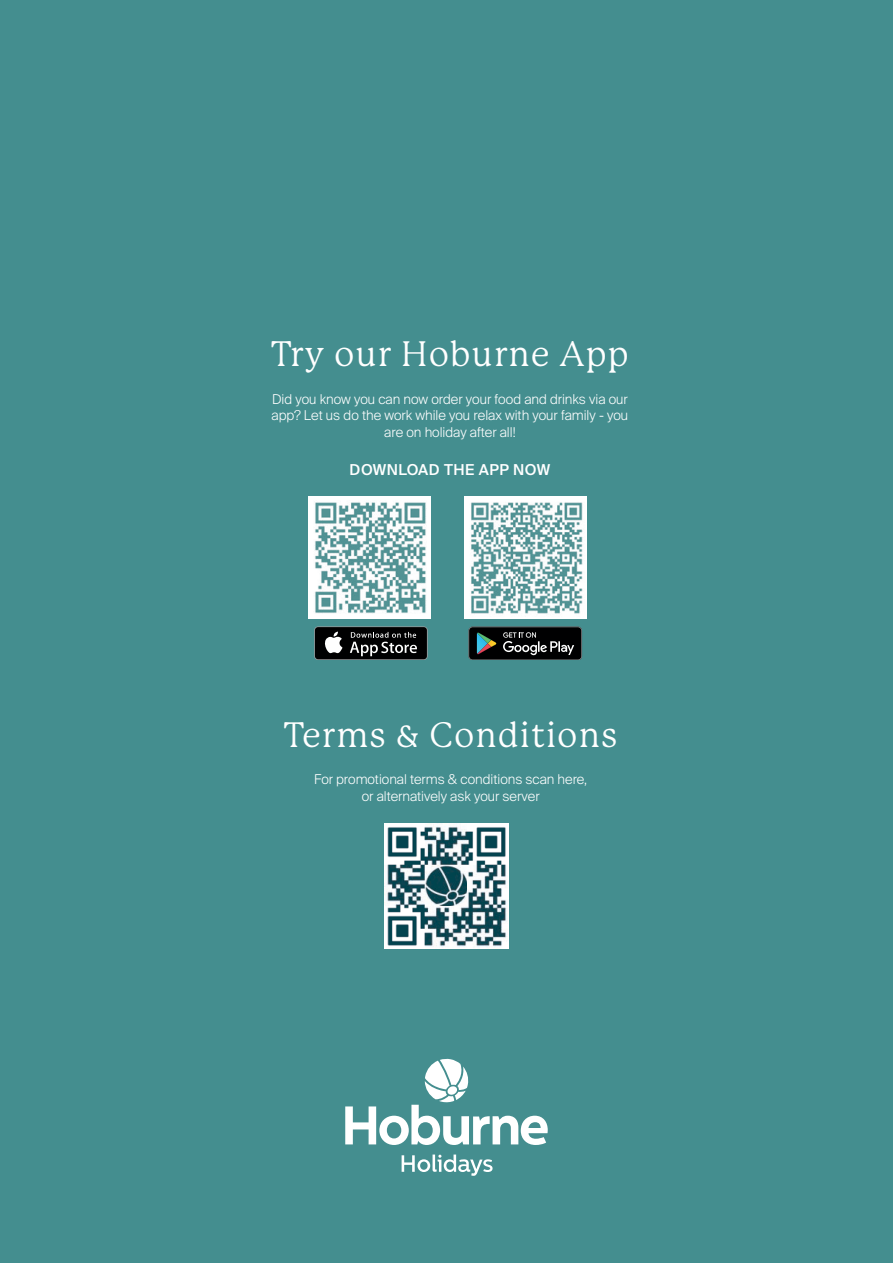
<style>
.page{position:relative;width:893px;height:1263px;background:#448e8f}
.page>*{position:absolute;margin:0;border:0;box-sizing:border-box;transform-origin:0 0}
.t1{font:34.65px "P22 Mackinac Pro";letter-spacing:.03em;color:#fff}
.t2{font:34.5px "P22 Mackinac Pro";letter-spacing:.03em;color:#fff}
.t3{font:500 15px "Suisse Intl";letter-spacing:.03em;color:#fff}
.t4{font:300 13.5px/16.5px "Suisse Intl";color:#fff;text-align:center}
</style>
<div class="page">
<svg style="left:345px;top:1058px;width:203px;height:87px"></svg>
<svg style="left:402px;top:1154px;width:91px;height:22px"></svg>
<div style="left:308px;top:496px;width:123px;height:123px;background:#fff"></div>
<svg style="left:314px;top:626px;width:114px;height:34px"></svg>
<div style="left:315px;top:627px;width:112px;height:32px;background:#000001;border-radius:3px"></div>
<svg style="left:325px;top:632px;width:17px;height:21px"></svg>
<svg style="left:350px;top:632px;width:67px;height:24px"></svg>
<svg style="left:468px;top:627px;width:114px;height:33px;background:#242828"></svg>
<img style="left:314px;top:502px;width:113px;height:112px">
<img style="left:464px;top:496px;width:122px;height:123px">
<img style="left:384px;top:824px;width:42px;height:124px">
<img style="left:426px;top:824px;width:83px;height:124px">
<h1 class="t1" style="left:271px;top:334px;width:359px">Try our Hoburne App</h1>
<p class="t4" style="left:272px;top:391px;width:358px">Did you know you can now order your food and drinks via our app? Let us do the work while you relax with your family - you are on holiday after all!</p>
<p class="t3" style="left:350px;top:461px;width:202px">DOWNLOAD THE APP NOW</p>
<h2 class="t2" style="left:284px;top:715px;width:335px">Terms &amp; Conditions</h2>
<p class="t4" style="left:314px;top:771px;width:274px">For promotional terms &amp; conditions scan here, or alternatively ask your server</p>
</div>
